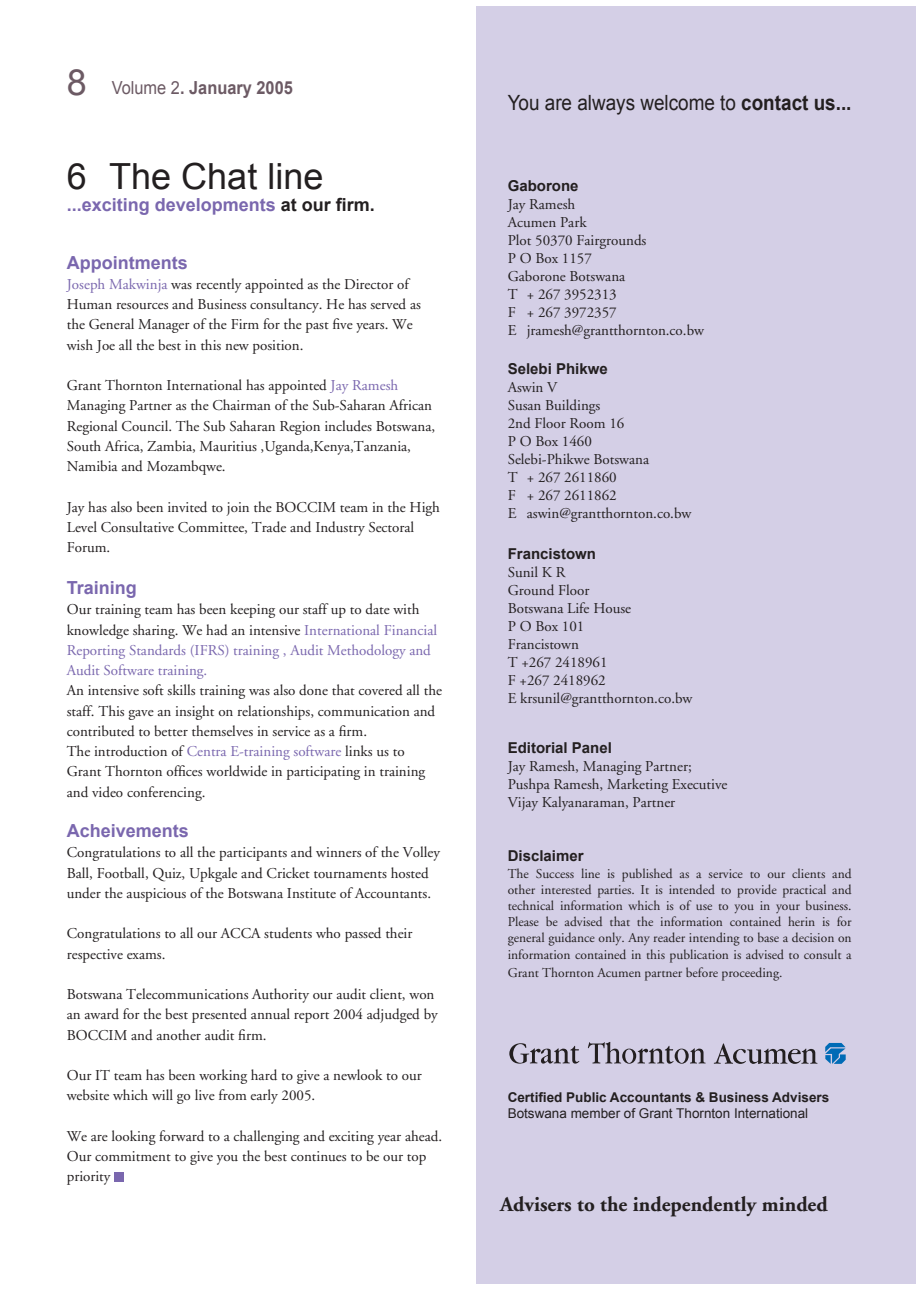
<style>
.page{position:relative;width:918px;height:1289px;background:#fff}
.page>*{position:absolute;margin:0;border:0;box-sizing:border-box;transform-origin:0 0}
.t1{font:36px "Arial";color:#231f20}
.t2{font:21px "Arial";color:#231f20;scale:.9 1}
.t3{font:700 21px "Adobe Garamond";color:#231f20}
.t4{font:700 18px "Arial";color:#7a67ae}
.t5{font:700 18px "Arial";color:#6c5a64;scale:.91 1}
.t6{font:15px/18px "Adobe Garamond";color:#231f20}
.t7{font:15px/20.2px "Adobe Garamond";color:#7a67ae}
.t8{font:700 15px "Arial";color:#231f20}
.t9{font:13.5px/16.2px "Adobe Garamond";color:#231f20;text-align:justify}
.t10{font:700 13.5px "Arial";color:#231f20}
.t11{font:13.5px "Arial";color:#231f20}
.s1{font-weight:400;font-size:36px}
.s2{font-weight:400}
.s3{color:#231f20}
.s4{color:#7a67ae}
.s5{font-weight:700}
</style>
<div class="page">
<div style="left:476px;top:6px;width:440px;height:1277px;background:#d4cfe6"></div>
<svg style="left:825px;top:1043px;width:21px;height:20px"></svg>
<svg style="left:588px;top:1042px;width:118px;height:21px"></svg>
<svg style="left:509px;top:1043px;width:70px;height:20px"></svg>
<svg style="left:714px;top:1043px;width:103px;height:21px"></svg>
<div style="left:114px;top:1172px;width:10px;height:9px;background:#7a67ae"></div>
<p class="t5" style="left:67px;top:78px;width:250px"><span class="s1">8</span> <span class="s2">Volume 2</span>. January 2005</p>
<h1 class="t1" style="left:67px;top:157px;width:258px">6 The Chat line</h1>
<p class="t4" style="left:67px;top:195px;width:310px">...exciting developments <span class="s3">at our firm.</span></p>
<p class="t4" style="left:67px;top:252px;width:122px">Appointments</p>
<p class="t6" style="left:67px;top:275px;width:356px;line-height:20.2px"><span class="s4">Joseph Makwinja</span> was recently appointed as the Director of Human resources and Business consultancy. He has served as the General Manager of the Firm for the past five years. We wish Joe all the best in this new position.</p>
<p class="t6" style="left:67px;top:376px;width:370px;line-height:20.2px">Grant Thornton International has appointed <span class="s4">Jay Ramesh </span>Managing Partner as the Chairman of the Sub-Saharan African Regional Council. The Sub Saharan Region includes Botswana, South Africa, Zambia, Mauritius ,Uganda,Kenya,Tanzania, Namibia and Mozambqwe.</p>
<p class="t6" style="left:67px;top:498px;width:375px;line-height:20.2px">Jay has also been invited to join the BOCCIM team in the High<br>Level Consultative Committee, Trade and Industry Sectoral<br>Forum.</p>
<p class="t4" style="left:67px;top:577px;width:72px">Training</p>
<p class="t7" style="left:67px;top:601px;width:372px"><span class="s3">Our training team has been keeping our staff up to date with knowledge sharing. We had an intensive</span> International Financial Reporting Standards (IFRS) training , Audit Methodology and Audit Software training.</p>
<p class="t6" style="left:67px;top:682px;width:377px;line-height:20.2px">An intensive soft skills training was also done that covered all the staff. This gave an insight on relationships, communication and contributed to better themselves in service as a firm.<br>The introduction of <span class="s4">Centra E-training software</span> links us to Grant Thornton offices worldwide in participating in training and video conferencing.</p>
<p class="t4" style="left:67px;top:820px;width:124px">Acheivements</p>
<p class="t6" style="left:67px;top:844px;width:375px;line-height:20.2px">Congratulations to all the participants and winners of the Volley<br>Ball, Football, Quiz, Upkgale and Cricket tournaments hosted under the auspicious of the Botswana Institute of Accountants.</p>
<p class="t6" style="left:67px;top:925px;width:347px;line-height:20.2px">Congratulations to all our ACCA students who passed their respective exams.</p>
<p class="t6" style="left:67px;top:985px;width:373px;line-height:20.2px">Botswana Telecommunications Authority our audit client, won an award for the best presented annual report 2004 adjudged by<br>BOCCIM and another audit firm.</p>
<p class="t6" style="left:67px;top:1066px;width:357px;line-height:20.2px">Our IT team has been working hard to give a newlook to our website which will go live from early 2005.</p>
<p class="t6" style="left:67px;top:1127px;width:377px;line-height:20.2px">We are looking forward to a challenging and exciting year ahead.<br>Our commitment to give you the best continues to be our top priority</p>
<h2 class="t2" style="left:508px;top:91px;width:384px">You are always welcome to <span class="s5">contact us...</span></h2>
<p class="t8" style="left:508px;top:177px;width:72px">Gaborone</p>
<p class="t6" style="left:508px;top:197px;width:198px">Jay Ramesh<br>Acumen Park<br>Plot 50370 Fairgrounds<br>P O Box 1157<br>Gaborone Botswana<br>T + 267 3952313<br>F + 267 3972357<br>E jramesh@grantthornton.co.bw</p>
<p class="t8" style="left:508px;top:361px;width:102px">Selebi Phikwe</p>
<p class="t6" style="left:508px;top:380px;width:185px">Aswin V<br>Susan Buildings<br>2nd Floor Room 16<br>P O Box 1460<br>Selebi-Phikwe Botswana<br>T + 267 2611860<br>F + 267 2611862<br>E aswin@grantthornton.co.bw</p>
<p class="t8" style="left:508px;top:545px;width:90px">Francistown</p>
<p class="t6" style="left:508px;top:564px;width:186px">Sunil K R<br>Ground Floor<br>Botswana Life House<br>P O Box 101<br>Francistown<br>T +267 2418961<br>F +267 2418962<br>E krsunil@grantthornton.co.bw</p>
<p class="t8" style="left:508px;top:740px;width:106px">Editorial Panel</p>
<p class="t6" style="left:508px;top:759px;width:221px">Jay Ramesh, Managing Partner;<br>Pushpa Ramesh, Marketing Executive<br>Vijay Kalyanaraman, Partner</p>
<p class="t8" style="left:508px;top:848px;width:77px">Disclaimer</p>
<p class="t9" style="left:508px;top:866px;width:345px">The Success line is published as a service to our clients and other interested parties. It is intended to provide practical and technical information which is of use to you in your business.<br>Please be advised that the information contained herin is for general guidance only. Any reader intending to base a decision on information contained in this publication is advised to consult a</p>
<p class="t9" style="left:508px;top:965px;width:276px">Grant Thornton Acumen partner before proceeding.</p>
<p class="t10" style="left:508px;top:1090px;width:323px">Certified Public Accountants &amp; Business Advisers</p>
<p class="t11" style="left:508px;top:1106px;width:302px">Botswana member of Grant Thornton International</p>
<h2 class="t3" style="left:500px;top:1196px;width:329px">Advisers to the independently minded</h2>
</div>
